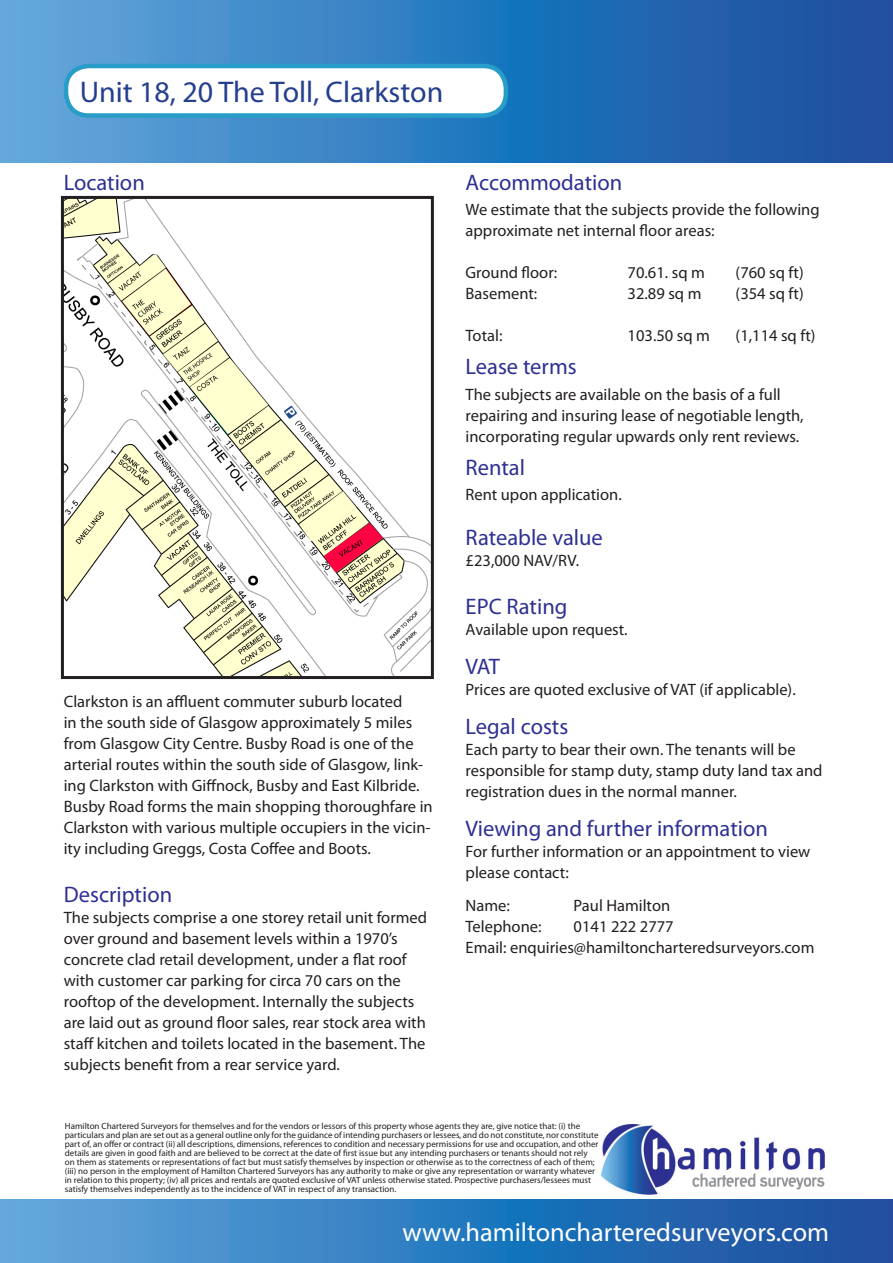
<style>
.page{position:relative;width:893px;height:1263px;background:#fff}
.page>*{position:absolute;margin:0;border:0;box-sizing:border-box;transform-origin:0 0}
.t1{font:30px "Myriad Pro";color:#253f8e}
.t2{font:26.25px "Myriad Pro";color:#fff}
.t3{font:22.5px "Myriad Pro";color:#2e3092}
.t4{font:16.5px/21px "Myriad Pro";color:#231f20}
.t5{font:9px/9px "Myriad Pro";color:#231f20}
</style>
<div class="page">
<svg style="left:0;top:1199px;width:893px;height:64px;background:#337abd"></svg>
<svg style="left:0;top:0;width:893px;height:163px;background:#3177bb"></svg>
<img style="left:602px;top:1124px;width:223px;height:71px">
<img style="left:65px;top:200px;width:365px;height:475px">
<div style="left:61px;top:196px;width:373px;height:483px;border:3px solid #231f20"></div>
<div style="left:66px;top:66px;width:440px;height:49px;background:#fff;border-radius:22px"></div>
<div style="left:64px;top:64px;width:444px;height:54px;border:4px solid #289dc8;border-radius:22px"></div>
<p class="t1" style="left:80px;top:73px;width:365px">Unit 18, 20 The Toll, Clarkston</p>
<p class="t3" style="left:64px;top:169px;width:83px">Location</p>
<p class="t4" style="left:64px;top:690px;width:370px">Clarkston is an affluent commuter suburb located<br>in the south side of Glasgow approximately 5 miles from Glasgow City Centre. Busby Road is one of the arterial routes within the south side of Glasgow, link&shy;ing Clarkston with Giffnock, Busby and East Kilbride.<br>Busby Road forms the main shopping thoroughfare in Clarkston with various multiple occupiers in the vicin&shy;ity including Greggs, Costa Coffee and Boots.</p>
<p class="t3" style="left:64px;top:880px;width:110px">Description</p>
<p class="t4" style="left:64px;top:906px;width:365px">The subjects comprise a one storey retail unit formed over ground and basement levels within a 1970’s concrete clad retail development, under a flat roof with customer car parking for circa 70 cars on the rooftop of the development. Internally the subjects are laid out as ground floor sales, rear stock area with staff kitchen and toilets located in the basement. The subjects benefit from a rear service yard.</p>
<p class="t3" style="left:466px;top:169px;width:158px">Accommodation</p>
<p class="t4" style="left:466px;top:199px;width:355px">We estimate that the subjects provide the following approximate net internal floor areas:</p>
<p class="t4" style="left:466px;top:262px;width:93px">Ground floor:</p>
<p class="t4" style="left:628px;top:262px;width:79px">70.61. sq m</p>
<p class="t4" style="left:736px;top:262px;width:70px">(760 sq ft)</p>
<p class="t4" style="left:466px;top:283px;width:73px">Basement:</p>
<p class="t4" style="left:628px;top:283px;width:75px">32.89 sq m</p>
<p class="t4" style="left:736px;top:283px;width:70px">(354 sq ft)</p>
<p class="t4" style="left:466px;top:325px;width:38px">Total:</p>
<p class="t4" style="left:628px;top:325px;width:84px">103.50 sq m</p>
<p class="t4" style="left:736px;top:325px;width:81px">(1,114 sq ft)</p>
<p class="t3" style="left:466px;top:353px;width:113px">Lease terms</p>
<p class="t4" style="left:466px;top:383px;width:317px">The subjects are available on the basis of a full</p>
<p class="t4" style="left:466px;top:404px;width:340px">repairing and insuring lease of negotiable length, incorporating regular upwards only rent reviews.</p>
<p class="t3" style="left:466px;top:453px;width:61px">Rental</p>
<p class="t4" style="left:466px;top:484px;width:158px">Rent upon application.</p>
<p class="t3" style="left:466px;top:523px;width:139px">Rateable value</p>
<p class="t4" style="left:466px;top:550px;width:115px">£23,000 NAV/RV.</p>
<p class="t3" style="left:466px;top:592px;width:103px">EPC Rating</p>
<p class="t4" style="left:466px;top:619px;width:164px">Available upon request.</p>
<p class="t3" style="left:466px;top:652px;width:36px">VAT</p>
<p class="t4" style="left:466px;top:679px;width:332px">Prices are quoted exclusive of VAT (if applicable).</p>
<p class="t3" style="left:466px;top:712px;width:104px">Legal costs</p>
<p class="t4" style="left:466px;top:739px;width:358px">Each party to bear their own. The tenants will be responsible for stamp duty, stamp duty land tax and registration dues in the normal manner.</p>
<p class="t3" style="left:466px;top:814px;width:304px">Viewing and further information</p>
<p class="t4" style="left:466px;top:841px;width:346px">For further information or an appointment to view please contact:</p>
<p class="t4" style="left:466px;top:895px;width:46px">Name:</p>
<p class="t4" style="left:574px;top:895px;width:98px">Paul Hamilton</p>
<p class="t4" style="left:466px;top:916px;width:77px">Telephone:</p>
<p class="t4" style="left:574px;top:916px;width:102px">0141 222 2777</p>
<p class="t4" style="left:466px;top:937px;width:350px">Email: enquiries@hamiltoncharteredsurveyors.com</p>
<p class="t5" style="left:65px;top:1122px;width:535px">Hamilton Chartered Surveyors for themselves and for the vendors or lessors of this property whose agents they are, give notice that: (i) the particulars and plan are set out as a general outline only for the guidance of intending purchasers or lessees, and do not constitute, nor constitute part of, an offer or contract (ii) all descriptions, dimensions, references to condition and necessary permissions for use and occupation, and other details are given in good faith and are believed to be correct at the date of first issue but any intending purchasers or tenants should not rely on them as statements or representations of fact but must satisfy themselves by inspection or otherwise as to the correctness of each of them; (iii) no person in the employment of Hamilton Chartered Surveyors has any authority to make or give any representation or warranty whatever in relation to this property; (iv) all prices and rentals are quoted exclusive of VAT unless otherwise stated. Prospective purchasers/lessees must satisfy themselves independently as to the incidence of VAT in respect of any transaction.</p>
<p class="t2" style="left:403px;top:1216px;width:428px">www.hamiltoncharteredsurveyors.com</p>
</div>
